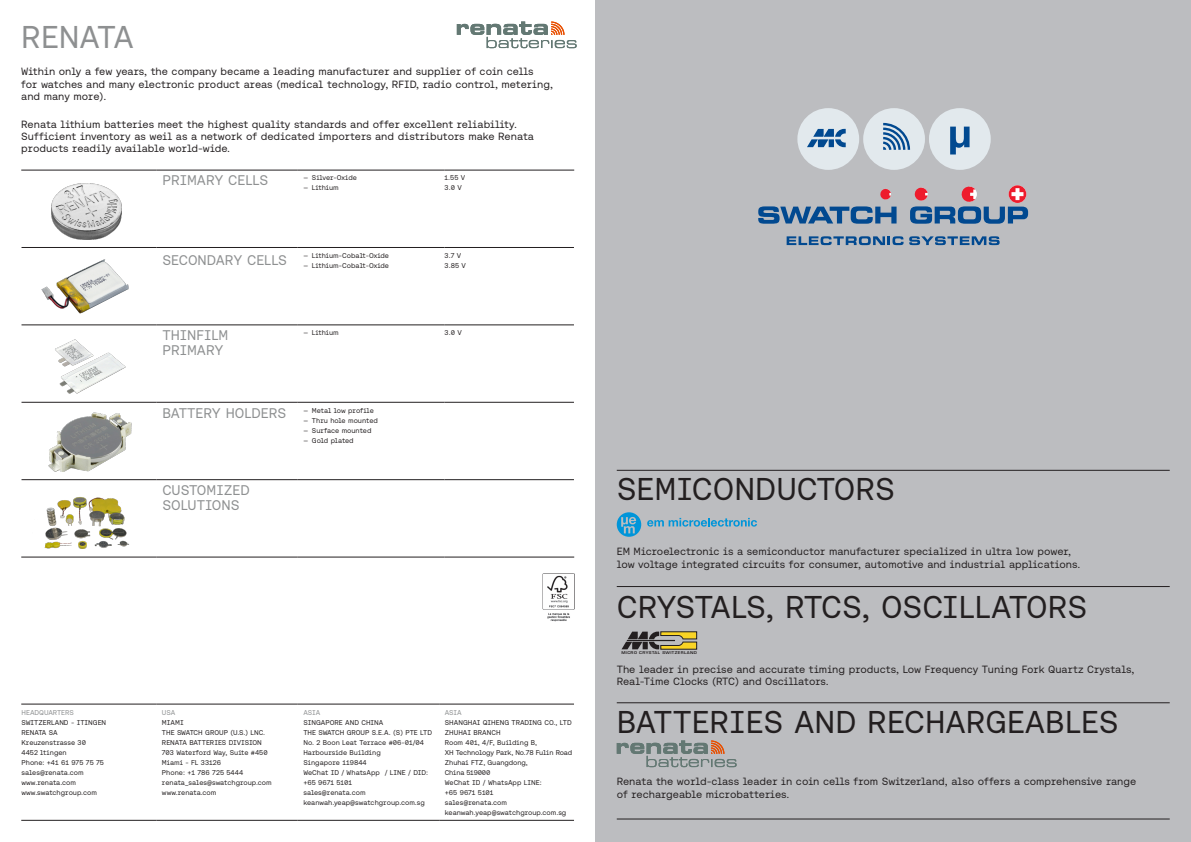
<style>
.page{position:relative;width:1191px;height:842px;background:#fff}
.page>*{position:absolute;margin:0;border:0;box-sizing:border-box;transform-origin:0 0}
.t1{font:31.5px "Aeonik Fono TRIAL";color:#231f20}
.t2{font:31.5px "Aeonik Fono TRIAL";color:#8e9091}
.t3{font:14px/15px "Aeonik Fono TRIAL";color:#8e9091}
.t4{font:10.5px/12.5px "Aeonik Fono TRIAL";color:#231f20}
.t5{font:7px/10px "Aeonik Fono TRIAL";color:#231f20}
.t6{font:7px "Aeonik Fono TRIAL";color:#8e9091}
.t7{font:7px "Aeonik Fono TRIAL";letter-spacing:-.02em;color:#231f20}
.t8{font:600 3.7px "Eurostile LT";letter-spacing:.1em;color:#231f20;scale:1.09 1}
.s1{font-size:14px;color:#8e9091}
</style>
<div class="page">
<div style="left:595px;top:0;width:596px;height:842px;background:#bcbdc0"></div>
<img style="left:543px;top:573px;width:31px;height:48px">
<hr style="left:21px;top:170px;width:136px;height:1px;background:#231f20">
<hr style="left:157px;top:170px;width:141px;height:1px;background:#231f20">
<hr style="left:298px;top:170px;width:146px;height:1px;background:#231f20">
<hr style="left:444px;top:170px;width:130px;height:1px;background:#231f20">
<hr style="left:22px;top:247px;width:135px;height:1px;background:#231f20">
<hr style="left:157px;top:247px;width:141px;height:1px;background:#231f20">
<hr style="left:298px;top:247px;width:146px;height:1px;background:#231f20">
<hr style="left:444px;top:247px;width:130px;height:1px;background:#231f20">
<hr style="left:22px;top:325px;width:135px;height:1px;background:#231f20">
<hr style="left:157px;top:325px;width:141px;height:1px;background:#231f20">
<hr style="left:298px;top:325px;width:146px;height:1px;background:#231f20">
<hr style="left:444px;top:325px;width:130px;height:1px;background:#231f20">
<hr style="left:22px;top:402px;width:135px;height:1px;background:#231f20">
<hr style="left:157px;top:402px;width:141px;height:1px;background:#231f20">
<hr style="left:298px;top:402px;width:146px;height:1px;background:#231f20">
<hr style="left:444px;top:402px;width:130px;height:1px;background:#231f20">
<hr style="left:22px;top:479px;width:135px;height:1px;background:#231f20">
<hr style="left:157px;top:479px;width:141px;height:1px;background:#231f20">
<hr style="left:298px;top:479px;width:146px;height:1px;background:#231f20">
<hr style="left:444px;top:479px;width:130px;height:1px;background:#231f20">
<hr style="left:21px;top:557px;width:136px;height:1px;background:#231f20">
<hr style="left:157px;top:557px;width:141px;height:1px;background:#231f20">
<hr style="left:298px;top:557px;width:146px;height:1px;background:#231f20">
<hr style="left:444px;top:557px;width:130px;height:1px;background:#231f20">
<img style="left:51px;top:184px;width:70px;height:55px">
<img style="left:41px;top:259px;width:88px;height:55px">
<img style="left:55px;top:339px;width:71px;height:54px">
<img style="left:48px;top:412px;width:84px;height:59px">
<img style="left:44px;top:497px;width:86px;height:52px">
<hr style="left:617px;top:470px;width:552px;height:1px;background:#231f20">
<hr style="left:617px;top:586px;width:552px;height:1px;background:#231f20">
<hr style="left:617px;top:702px;width:552px;height:1px;background:#231f20">
<hr style="left:617px;top:819px;width:552px;height:1px;background:#231f20">
<svg style="left:647px;top:518px;width:110px;height:9px"></svg>
<svg style="left:617px;top:512px;width:24px;height:25px"></svg>
<svg style="left:621px;top:632px;width:76px;height:18px"></svg>
<svg style="left:617px;top:740px;width:119px;height:27px"></svg>
<svg style="left:457px;top:21px;width:119px;height:27px"></svg>
<hr style="left:21px;top:704px;width:135px;height:1px;background:#231f20">
<hr style="left:156px;top:704px;width:142px;height:1px;background:#231f20">
<hr style="left:298px;top:704px;width:141px;height:1px;background:#231f20">
<hr style="left:439px;top:704px;width:135px;height:1px;background:#231f20">
<hr style="left:21px;top:820px;width:135px;height:1px;background:#231f20">
<hr style="left:156px;top:820px;width:142px;height:1px;background:#231f20">
<hr style="left:298px;top:820px;width:141px;height:1px;background:#231f20">
<hr style="left:439px;top:820px;width:135px;height:1px;background:#231f20">
<div style="left:929px;top:108px;width:61px;height:62px;background:#e2e9ed;border-radius:50%"></div>
<svg style="left:950px;top:127px;width:19px;height:27px"></svg>
<div style="left:797px;top:108px;width:62px;height:62px;background:#e2e9ed;border-radius:50%"></div>
<svg style="left:807px;top:129px;width:38px;height:18px"></svg>
<div style="left:863px;top:108px;width:62px;height:62px;background:#e2e9ed;border-radius:50%"></div>
<svg style="left:883px;top:123px;width:27px;height:27px"></svg>
<svg style="left:786px;top:236px;width:117px;height:9px"></svg>
<svg style="left:909px;top:236px;width:90px;height:9px"></svg>
<svg style="left:758px;top:206px;width:138px;height:18px"></svg>
<svg style="left:880px;top:189px;width:11px;height:11px"></svg>
<svg style="left:910px;top:185px;width:118px;height:39px"></svg>
<h1 class="t2" style="left:21px;top:19px;width:114px">RENATA</h1>
<h3 class="t4" style="left:21px;top:65px;width:533px">Within only a few years, the company became a leading manufacturer and supplier of coin cells<br>for watches and many electronic product areas (medical technology, RFID, radio control, metering, and many more).</h3>
<h3 class="t4" style="left:21px;top:118px;width:514px">Renata lithium batteries meet the highest quality standards and offer excellent reliability.<br>Sufficient inventory as weil as a network of dedicated importers and distributors make Renata products readily available world-wide.</h3>
<h2 class="t3" style="left:162px;top:173px;width:107px">PRIMARY CELLS</h2>
<p class="t5" style="left:303px;top:173px;width:55px">— Silver-Oxide</p>
<p class="t5" style="left:303px;top:183px;width:37px">— Lithium</p>
<p class="t5" style="left:444px;top:173px;width:22px">1.55 V<br>3.0 V</p>
<h2 class="t3" style="left:162px;top:253px;width:126px">SECONDARY CELLS</h2>
<p class="t5" style="left:303px;top:250px;width:87px">— Lithium-Cobalt-Oxide</p>
<p class="t5" style="left:303px;top:260px;width:87px">— Lithium-Cobalt-Oxide</p>
<p class="t5" style="left:444px;top:250px;width:23px">3.7 V<br>3.85 V</p>
<h2 class="t3" style="left:162px;top:328px;width:68px">THINFILM<br>PRIMARY</h2>
<p class="t5" style="left:303px;top:328px;width:37px">— Lithium</p>
<p class="t5" style="left:444px;top:328px;width:19px">3.0 V</p>
<p class="t6" style="left:22px;top:709px;width:54px">HEADQUARTERS</p>
<p class="t5" style="left:22px;top:718px;width:86px">SWITZERLAND - ITINGEN<br>RENATA SA<br>Kreuzenstrasse 30<br>4452 ltingen<br>Phone: +41 61 975 75 75 sales@renata.com www.renata.com www.swatchgroup.com</p>
<p class="t5" style="left:162px;top:405px;width:213px"><span class="s1">BATTERY HOLDERS</span> — Metal low profile</p>
<p class="t5" style="left:303px;top:415px;width:76px">— Thru hole mounted</p>
<p class="t5" style="left:303px;top:425px;width:70px">— Surface mounted</p>
<p class="t7" style="left:303px;top:436px;width:52px">— Gold plated</p>
<h2 class="t3" style="left:162px;top:483px;width:89px">CUSTOMIZED<br>SOLUTIONS</h2>
<h1 class="t1" style="left:617px;top:471px;width:280px">SEMICONDUCTORS</h1>
<h3 class="t4" style="left:617px;top:545px;width:465px">EM Microelectronic is a semiconductor manufacturer specialized in ultra low power, low voltage integrated circuits for consumer, automotive and industrial applications.</h3>
<h1 class="t1" style="left:617px;top:589px;width:472px">CRYSTALS, RTCS, OSCILLATORS</h1>
<p class="t8" style="left:621px;top:650px;width:71px">MICRO CRYSTAL SWITZERLAND</p>
<h3 class="t4" style="left:617px;top:663px;width:519px">The leader in precise and accurate timing products, Low Frequency Tuning Fork Quartz Crystals,<br>Real-Time Clocks (RTC) and Oscillators.</h3>
<h1 class="t1" style="left:617px;top:704px;width:503px">BATTERIES AND RECHARGEABLES</h1>
<p class="t6" style="left:162px;top:709px;width:15px">USA</p>
<p class="t5" style="left:162px;top:718px;width:111px">MIAMI<br>THE SWATCH GROUP (U.S.) LNC.<br>RENATA BATTERIES DIVISION<br>703 Waterford Way, Suite #450<br>Miami - FL 33126<br>Phone: +1 786 725 5444 renata_sales@swatchgroup.com www.renata.com</p>
<p class="t6" style="left:303px;top:709px;width:18px">ASIA</p>
<p class="t5" style="left:303px;top:718px;width:130px">SINGAPORE AND CHINA<br>THE SWATCH GROUP S.E.A. (S) PTE LTD<br>No. 2 Boon Leat Terrace #06-01/04<br>Harbourside Building<br>Singapore 119844<br>WeChat ID / WhatsApp / LINE / DID: +65 9671 5101<br>sales@renata.com keanwah.yeap@swatchgroup.com.sg</p>
<p class="t6" style="left:445px;top:709px;width:18px">ASIA</p>
<p class="t5" style="left:445px;top:718px;width:129px">SHANGHAI QIHENG TRADING CO., LTD<br>ZHUHAI BRANCH<br>Room 401, 4/F, Building B,<br>XH Technology Park, No.78 Fulin Road<br>Zhuhai FTZ, Guangdong,<br>China 519000<br>WeChat ID / WhatsApp LINE:<br>+65 9671 5101<br>sales@renata.com keanwah.yeap@swatchgroup.com.sg</p>
<h3 class="t4" style="left:617px;top:775px;width:521px">Renata the world-class leader in coin cells from Switzerland, also offers a comprehensive range of rechargeable microbatteries.</h3>
</div>
